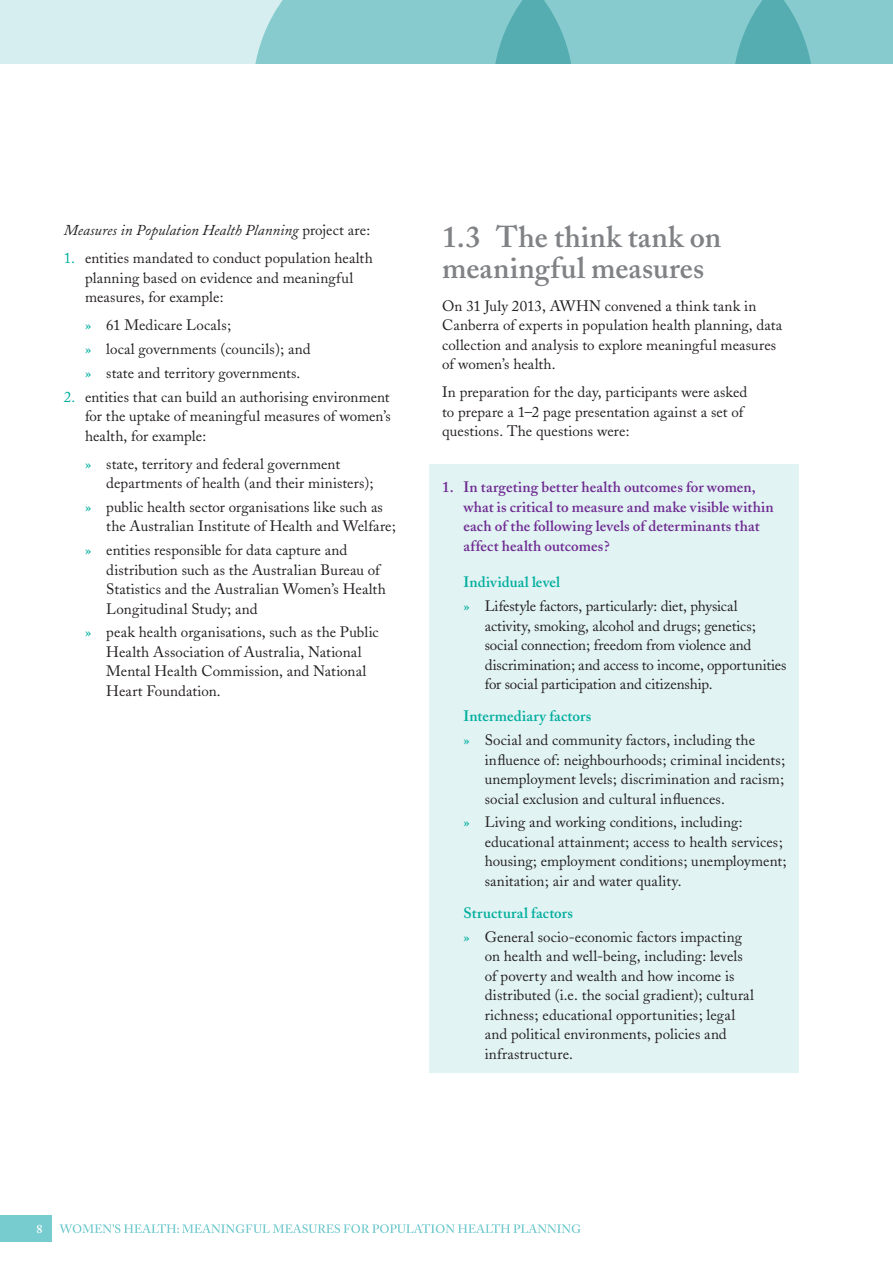
<style>
.page{position:relative;width:893px;height:1263px;background:#fff}
.page>*{position:absolute;margin:0;border:0;box-sizing:border-box;transform-origin:0 0}
.t1{font:600 30px/31.5px "Adobe Caslon";letter-spacing:.01em;color:#808285}
.t2{font:15px/19.5px "Adobe Caslon";letter-spacing:.005em;color:#231f20}
.t3{font:600 15px/19.5px "Adobe Caslon";letter-spacing:.01em;color:#6e2c91}
.t4{font:italic 15px "Adobe Caslon";letter-spacing:.005em;color:#231f20}
.t5{font:600 12px "Adobe Caslon";color:#fff}
.s1{font-style:normal}
.s2{color:#00ae9d}
.s3{font-weight:600;color:#00ae9d}
</style>
<div class="page">
<div style="left:0;top:0;width:893px;height:64px;background:#d6eeef"></div>
<svg style="left:255px;top:0;width:638px;height:64px"></svg>
<svg style="left:59px;top:1224px;width:522px;height:9px"></svg>
<div style="left:0;top:1215px;width:51px;height:27px;background:#77ccd0"></div>
<div style="left:429px;top:465px;width:370px;height:608px;background:#e2f3f4"></div>
<p class="t4" style="left:64px;top:222px;width:308px">Measures in Population Health Planning <span class="s1">project are:</span></p>
<p class="t2" style="left:85px;top:249px;width:289px;text-indent:-21px"><span class="s2">1.</span> entities mandated to conduct population health planning based on evidence and meaningful measures, for example:</p>
<p class="t2" style="left:85px;top:314px;width:227px;line-height:23.7px"><span class="s2">»</span> 61 Medicare Locals;<br><span class="s2">»</span> local governments (councils); and <span class="s2">»</span> state and territory governments.</p>
<p class="t2" style="left:85px;top:387px;width:307px;text-align:justify;text-indent:-21px"><span class="s2">2.</span> entities that can build an authorising environment for the uptake of meaningful measures of women’s health, for example:</p>
<p class="t2" style="left:106px;top:454px;width:269px;text-indent:-21px"><span class="s2">»</span> state, territory and federal government departments of health (and their ministers);</p>
<p class="t2" style="left:106px;top:497px;width:291px;text-indent:-21px"><span class="s2">»</span> public health sector organisations like such as the Australian Institute of Health and Welfare;</p>
<p class="t2" style="left:106px;top:540px;width:281px;text-indent:-21px"><span class="s2">»</span> entities responsible for data capture and distribution such as the Australian Bureau of Statistics and the Australian Women’s Health Longitudinal Study; and</p>
<p class="t2" style="left:106px;top:623px;width:274px;text-indent:-21px"><span class="s2">»</span> peak health organisations, such as the Public Health Association of Australia, National Mental Health Commission, and National Heart Foundation.</p>
<h1 class="t1" style="left:442px;top:221px;width:280px">1.3 The think tank on meaningful measures</h1>
<p class="t2" style="left:442px;top:296px;width:341px">On 31 July 2013, AWHN convened a think tank in Canberra of experts in population health planning, data collection and analysis to explore meaningful measures of women’s health.</p>
<p class="t2" style="left:442px;top:383px;width:307px">In preparation for the day, participants were asked to prepare a 1–2 page presentation against a set of questions. The questions were:</p>
<p class="t3" style="left:463px;top:477px;width:312px;text-indent:-21px">1. In targeting better health outcomes for women, what is critical to measure and make visible within each of the following levels of determinants that affect health outcomes?</p>
<p class="t2" style="left:463px;top:570px;width:276px;line-height:23.7px"><span class="s3">Individual level<br></span><span class="s2">»</span> Lifestyle factors, particularly: diet, physical</p>
<p class="t2" style="left:485px;top:616px;width:303px">activity, smoking, alcohol and drugs; genetics; social connection; freedom from violence and discrimination; and access to income, opportunities for social participation and citizenship.</p>
<p class="t2" style="left:463px;top:704px;width:293px;line-height:23.7px"><span class="s3">Intermediary factors<br></span><span class="s2">»</span> Social and community factors, including the</p>
<p class="t2" style="left:485px;top:750px;width:302px;text-align:justify">influence of: neighbourhoods; criminal incidents; unemployment levels; discrimination and racism; social exclusion and cultural influences.</p>
<p class="t2" style="left:485px;top:813px;width:303px;text-indent:-21px"><span class="s2">»</span> Living and working conditions, including: educational attainment; access to health services; housing; employment conditions; unemployment; sanitation; air and water quality.</p>
<p class="t2" style="left:463px;top:901px;width:280px;line-height:23.7px"><span class="s3">Structural factors<br></span><span class="s2">»</span> General socio-economic factors impacting</p>
<p class="t2" style="left:485px;top:947px;width:271px">on health and well-being, including: levels of poverty and wealth and how income is distributed (i.e. the social gradient); cultural richness; educational opportunities; legal and political environments, policies and infrastructure.</p>
<p class="t5" style="left:37px;top:1222px;width:7px">8</p>
</div>
